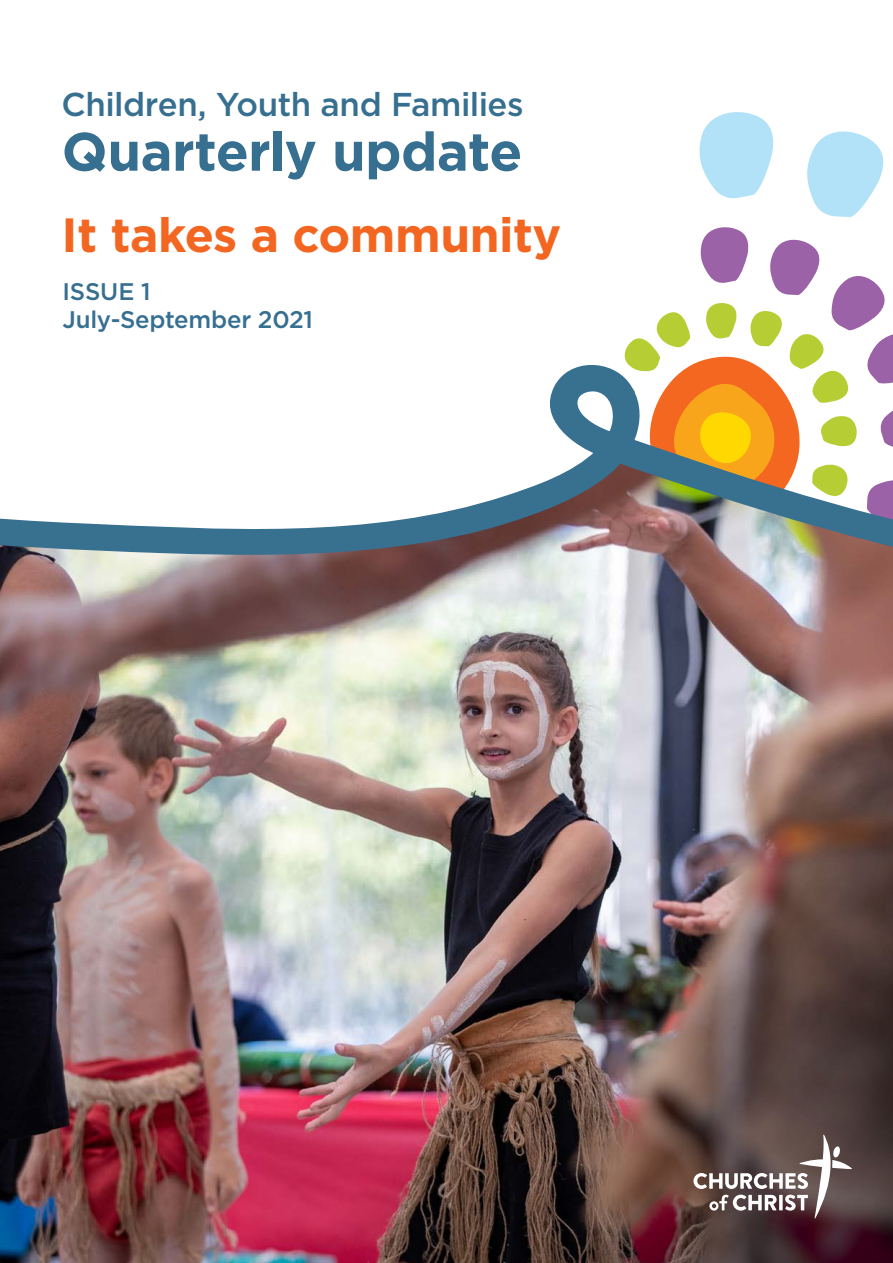
<style>
.page{position:relative;width:893px;height:1263px;background:#fff}
.page>*{position:absolute;margin:0;border:0;box-sizing:border-box;transform-origin:0 0}
.t1{font:700 54px "Gotham";letter-spacing:-.01em;color:#366f90}
.t2{font:700 48px "Gotham";letter-spacing:-.01em;color:#f36621}
.t3{font:500 33px "Gotham";letter-spacing:-.015em;color:#366f90}
.t4{font:500 24px/28.8px "Gotham";letter-spacing:-.01em;color:#366f90}
</style>
<div class="page">
<svg style="left:699px;top:112px;width:75px;height:87px"></svg>
<svg style="left:807px;top:131px;width:77px;height:86px"></svg>
<svg style="left:624px;top:227px;width:269px;height:135px"></svg>
<img style="left:0;top:615px;width:69px;height:648px">
<svg style="left:0;top:362px;width:893px;height:253px"></svg>
<img style="left:69px;top:590px;width:824px;height:673px">
<svg style="left:693px;top:1135px;width:159px;height:83px"></svg>
<p class="t3" style="left:62px;top:82px;width:463px">Children, Youth and Families</p>
<p class="t1" style="left:62px;top:116px;width:462px">Quarterly update</p>
<p class="t2" style="left:62px;top:203px;width:501px">It takes a community</p>
<p class="t4" style="left:63px;top:276px;width:252px">ISSUE 1<br>July-September 2021</p>
</div>
